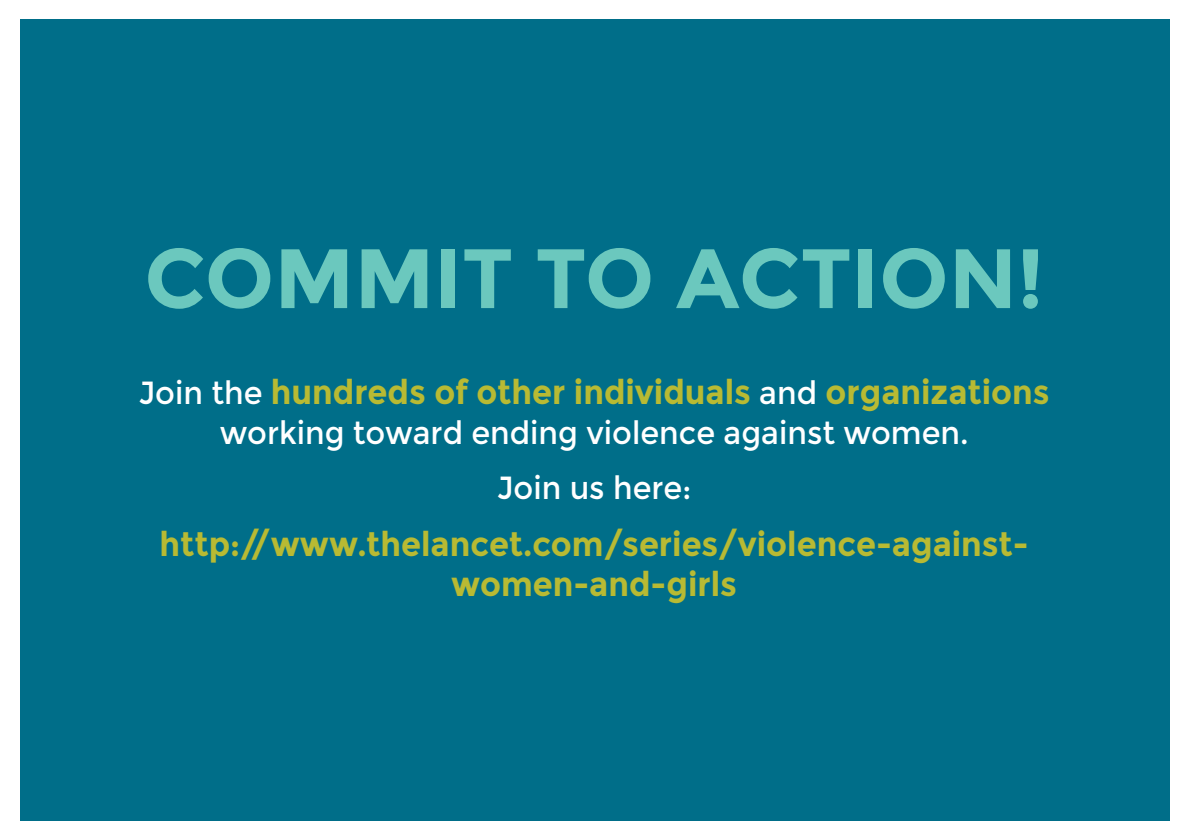
<style>
.page{position:relative;width:1191px;height:840px;background:#fff}
.page>*{position:absolute;margin:0;border:0;box-sizing:border-box;transform-origin:0 0}
.t1{font:700 84px "Montserrat";color:#6bc8be}
.t2{font:700 34px/40px "Montserrat";color:#b8ba33;text-align:center;scale:.95 1}
.t3{font:32px "Montserrat";color:#fff;scale:.95 1}
.s1{font-weight:400;font-size:32px;color:#fff}
</style>
<div class="page">
<div style="left:21px;top:19px;width:1149px;height:801px;background:#006e89"></div>
<p class="t1" style="left:144px;top:228px;width:900px">COMMIT TO ACTION!</p>
<p class="t2" style="left:139px;top:371px;width:960px"><span class="s1">Join the</span> hundreds of other individuals <span class="s1">and</span> organizations</p>
<p class="t3" style="left:220px;top:413px;width:790px">working toward ending violence against women.</p>
<p class="t3" style="left:497px;top:469px;width:206px">Join us here:</p>
<p class="t2" style="left:160px;top:524px;width:916px">http://www.thelancet.com/series/violence-against&shy;women-and-girls</p>
</div>
